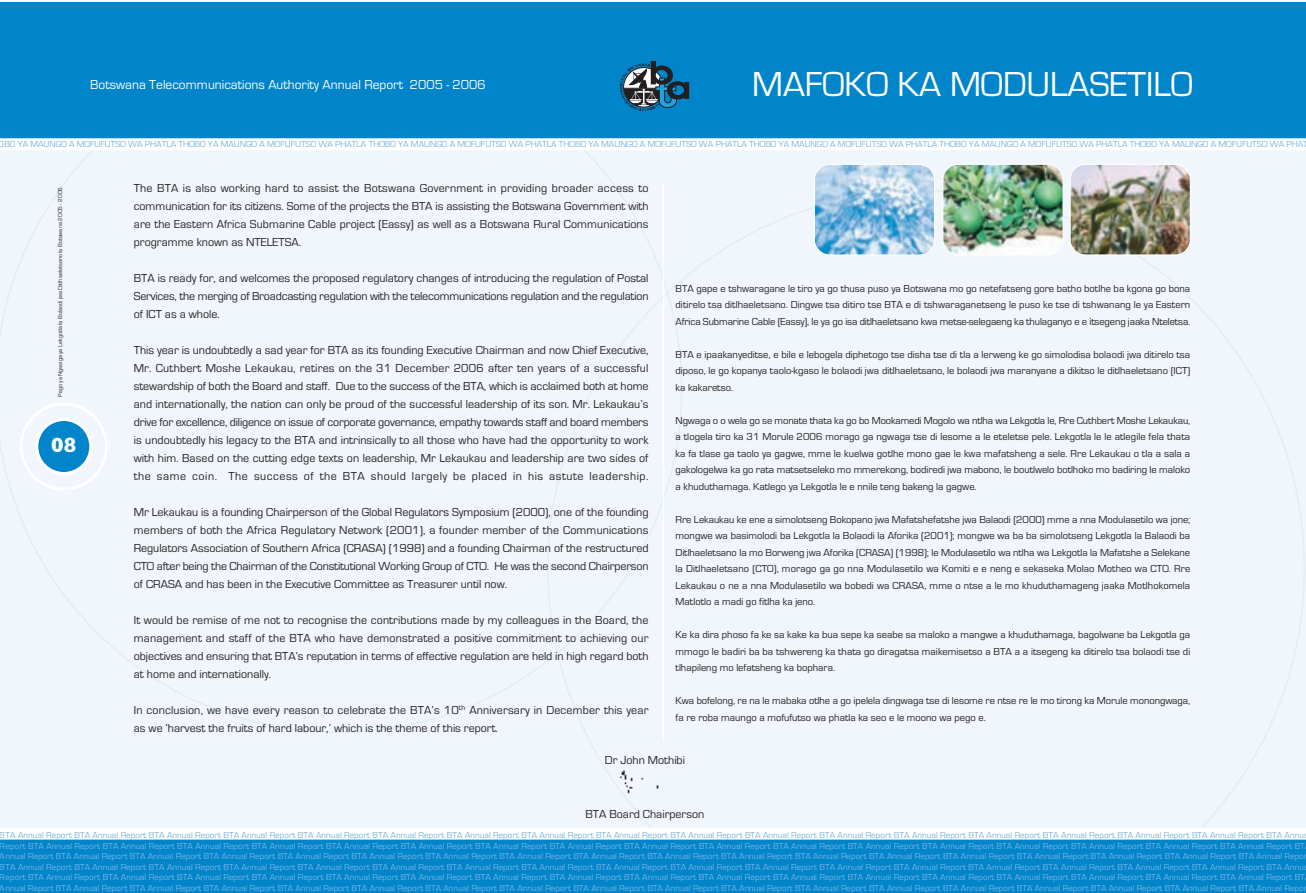
<style>
.page{position:relative;width:1306px;height:893px;background:#fff}
.page>*{position:absolute;margin:0;border:0;box-sizing:border-box;transform-origin:0 0}
.t1{font:36px "Eurostile";color:#fff}
.t2{font:700 21px "Gill Sans";color:#fff}
.t3{font:13.5px "Eurostile";color:#fff}
.t4{font:12px/18px "Eurostile";color:#231f20;text-align:justify}
.t5{font:10.5px/16.5px "Eurostile";color:#231f20;text-align:justify}
.t6{font:9px/10.5px "Eurostile";color:#79b3e1}
.t7{font:6px "Eurostile";color:#231f20}
</style>
<div class="page">
<div style="left:0;top:2px;width:1305px;height:887px;background:#f0f6fb"></div>
<svg style="left:0;top:151px;width:682px;height:582px"></svg>
<div style="left:0;top:2px;width:1305px;height:136px;background:#0085cb"></div>
<div style="left:0;top:138px;width:1305px;height:12px;background:#fff"></div>
<svg style="left:620px;top:61px;width:69px;height:50px"></svg>
<div style="left:0;top:829px;width:1305px;height:64px;background:#0085cb"></div>
<div style="left:0;top:828px;width:1305px;height:12px;background:#fff"></div>
<hr style="left:662px;top:182px;width:2px;height:559px;background:#fff">
<img style="left:814px;top:164px;width:120px;height:91px;border-radius:15px">
<div style="left:813px;top:164px;width:122px;height:91px;border:1px solid #fff;border-radius:15px"></div>
<img style="left:942px;top:164px;width:121px;height:91px;border-radius:15px">
<div style="left:942px;top:164px;width:121px;height:91px;border:1px solid #fff;border-radius:15px"></div>
<img style="left:1070px;top:164px;width:120px;height:91px;border-radius:15px">
<div style="left:1069px;top:164px;width:121px;height:91px;border:1px solid #fff;border-radius:15px"></div>
<div style="left:20px;top:402px;width:88px;height:88px;border:3px solid #fff;border-radius:50%"></div>
<div style="left:35px;top:418px;width:57px;height:57px;background:#0085cb;border:3px solid #fff;border-radius:50%"></div>
<img style="left:609px;top:770px;width:50px;height:40px">
<p class="t3" style="left:90px;top:80px;width:397px">Botswana Telecommunications Authority Annual Report 2005 - 2006</p>
<h1 class="t1" style="left:752px;top:72px;width:442px">MAFOKO KA MODULASETILO</h1>
<p class="t6" style="left:-1px;top:140px;width:1310px">OBO YA MAUNGO A MOFUFUTSO WA PHATLA THOBO YA MAUNGO A MOFUFUTSO WA PHATLA THOBO YA MAUNGO A MOFUFUTSO WA PHATLA THOBO YA MAUNGO A MOFUFUTSO WA PHATLA THOBO YA MAUNGO A MOFUFUTSO WA PHATLA THOBO YA MAUNGO A MOFUFUTSO WA PHATLA THOBO YA MAUNGO A MOFUFUTSO WA PHAT</p>
<p class="t7" style="left:58px;top:397px;width:211px;rotate:-90deg">Pego ya Ngwaga ya Lekgotla la Bolaodi jwa Ditlhaeletsano la Botswana 2005 - 2006</p>
<h2 class="t2" style="left:51px;top:438px;width:26px">08</h2>
<p class="t4" style="left:134px;top:181px;width:516px">The BTA is also working hard to assist the Botswana Government in providing broader access to communication for its citizens. Some of the projects the BTA is assisting the Botswana Government with are the Eastern Africa Submarine Cable project (Eassy) as well as a Botswana Rural Communications programme known as NTELETSA.</p>
<p class="t4" style="left:134px;top:271px;width:516px">BTA is ready for, and welcomes the proposed regulatory changes of introducing the regulation of Postal Services, the merging of Broadcasting regulation with the telecommunications regulation and the regulation of ICT as a whole.</p>
<p class="t4" style="left:134px;top:343px;width:516px">This year is undoubtedly a sad year for BTA as its founding Executive Chairman and now Chief Executive, Mr. Cuthbert Moshe Lekaukau, retires on the 31 December 2006 after ten years of a successful stewardship of both the Board and staff. Due to the success of the BTA, which is acclaimed both at home and internationally, the nation can only be proud of the successful leadership of its son. Mr. Lekaukau’s drive for excellence, diligence on issue of corporate governance, empathy towards staff and board members is undoubtedly his legacy to the BTA and intrinsically to all those who have had the opportunity to work with him. Based on the cutting edge texts on leadership, Mr Lekaukau and leadership are two sides of the same coin. The success of the BTA should largely be placed in his astute leadership.</p>
<p class="t4" style="left:134px;top:505px;width:516px">Mr Lekaukau is a founding Chairperson of the Global Regulators Symposium (2000), one of the founding members of both the Africa Regulatory Network (2001), a founder member of the Communications Regulators Association of Southern Africa (CRASA) (1998) and a founding Chairman of the restructured CTO after being the Chairman of the Constitutional Working Group of CTO. He was the second Chairperson of CRASA and has been in the Executive Committee as Treasurer until now.</p>
<p class="t4" style="left:134px;top:613px;width:516px">It would be remise of me not to recognise the contributions made by my colleagues in the Board, the management and staff of the BTA who have demonstrated a positive commitment to achieving our objectives and ensuring that BTA’s reputation in terms of effective regulation are held in high regard both at home and internationally.</p>
<p class="t4" style="left:134px;top:703px;width:516px">In conclusion, we have every reason to celebrate the BTA’s 10<sup>th</sup> Anniversary in December this year as we ‘harvest the fruits of hard labour,’ which is the theme of this report.</p>
<p class="t5" style="left:675px;top:281px;width:516px">BTA gape e tshwaragane le tiro ya go thusa puso ya Botswana mo go netefatseng gore batho botlhe ba kgona go bona ditirelo tsa ditlhaeletsano. Dingwe tsa ditiro tse BTA e di tshwaraganetseng le puso ke tse di tshwanang le ya Eastern Africa Submarine Cable (Eassy), le ya go isa ditlhaeletsano kwa metse-selegaeng ka thulaganyo e e itsegeng jaaka Nteletsa.</p>
<p class="t5" style="left:675px;top:347px;width:516px">BTA e ipaakanyeditse, e bile e lebogela diphetogo tse disha tse di tla a lerweng ke go simolodisa bolaodi jwa ditirelo tsa diposo, le go kopanya taolo-kgaso le bolaodi jwa ditlhaeletsano, le bolaodi jwa maranyane a dikitso le ditlhaeletsano (ICT) ka kakaretso.</p>
<p class="t5" style="left:675px;top:413px;width:516px">Ngwaga o o wela go se monate thata ka go bo Mookamedi Mogolo wa ntlha wa Lekgotla le, Rre Cuthbert Moshe Lekaukau, a tlogela tiro ka 31 Morule 2006 morago ga ngwaga tse di lesome a le eteletse pele. Lekgotla le le atlegile fela thata ka fa tlase ga taolo ya gagwe, mme le kuelwa gotlhe mono gae le kwa mafatsheng a sele. Rre Lekaukau o tla a sala a gakologelwa ka go rata matsetseleko mo mmerekong, bodiredi jwa mabono, le boutlwelo botlhoko mo badiring le maloko a khuduthamaga. Katlego ya Lekgotla le e nnile teng bakeng la gagwe.</p>
<p class="t5" style="left:675px;top:512px;width:516px">Rre Lekaukau ke ene a simolotseng Bokopano jwa Mafatshefatshe jwa Balaodi (2000) mme a nna Modulasetilo wa jone; mongwe wa basimolodi ba Lekgotla la Bolaodi la Aforika (2001); mongwe wa ba ba simolotseng Lekgotla la Balaodi ba Ditlhaeletsano la mo Borweng jwa Aforika (CRASA) (1998); le Modulasetilo wa ntlha wa Lekgotla la Mafatshe a Selekane la Ditlhaeletsano (CTO), morago ga go nna Modulasetilo wa Komiti e e neng e sekaseka Molao Motheo wa CTO. Rre Lekaukau o ne a nna Modulasetilo wa bobedi wa CRASA, mme o ntse a le mo khuduthamageng jaaka Motlhokomela Matlotlo a madi go fitlha ka jeno.</p>
<p class="t5" style="left:675px;top:627px;width:516px">Ke ka dira phoso fa ke sa kake ka bua sepe ka seabe sa maloko a mangwe a khuduthamaga, bagolwane ba Lekgotla ga mmogo le badiri ba ba tshwereng ka thata go diragatsa maikemisetso a BTA a a itsegeng ka ditirelo tsa bolaodi tse di tlhapileng mo lefatsheng ka bophara.</p>
<p class="t5" style="left:675px;top:693px;width:516px">Kwa bofelong, re na le mabaka otlhe a go ipelela dingwaga tse di lesome re ntse re le mo tirong ka Morule monongwaga, fa re roba maungo a mofufutso wa phatla ka seo e le moono wa pego e.</p>
<p class="t4" style="left:605px;top:752px;width:82px">Dr John Mothibi</p>
<p class="t4" style="left:585px;top:806px;width:120px">BTA Board Chairperson</p>
<p class="t6" style="left:0;top:831px;width:1308px">BTA Annual Report BTA Annual Report BTA Annual Report BTA Annual Report BTA Annual Report BTA Annual Report BTA Annual Report BTA Annual Report BTA Annual Report BTA Annual Report BTA Annual Report BTA Annual Report BTA Annual Report BTA Annual Report BTA Annual Report BTA Annual Report BTA Annual Report BTA Annu Report BTA Annual Report BTA Annual Report BTA Annual Report BTA Annual Report BTA Annual Report BTA Annual Report BTA Annual Report BTA Annual Report BTA Annual Report BTA Annual Report BTA Annual Report BTA Annual Report BTA Annual Report BTA Annual Report BTA Annual Report BTA Annual Report BTA Annual Report BT Annual Report BTA Annual Report BTA Annual Report BTA Annual Report BTA Annual Report BTA Annual Report BTA Annual Report BTA Annual Report BTA Annual Report BTA Annual Report BTA Annual Report BTA Annual Report BTA Annual Report BTA Annual Report BTA Annual Report BTA Annual Report BTA Annual Report BTA Annual Repor BTA Annual Report BTA Annual Report BTA Annual Report BTA Annual Report BTA Annual Report BTA Annual Report BTA Annual Report BTA Annual Report BTA Annual Report BTA Annual Report BTA Annual Report BTA Annual Report BTA Annual Report BTA Annual Report BTA Annual Report BTA Annual Report BTA Annual Report BTA Annu Report BTA Annual Report BTA Annual Report BTA Annual Report BTA Annual Report BTA Annual Report BTA Annual Report BTA Annual Report BTA Annual Report BTA Annual Report BTA Annual Report BTA Annual Report BTA Annual Report BTA Annual Report BTA Annual Report BTA Annual Report BTA Annual Report BTA Annual Report BT Annual Report BTA Annual Report BTA Annual Report BTA Annual Report BTA Annual Report BTA Annual Report BTA Annual Report BTA Annual Report BTA Annual Report BTA Annual Report BTA Annual Report BTA Annual Report BTA Annual Report BTA Annual Report BTA Annual Report BTA Annual Report BTA Annual Report BTA Annual Repor</p>
</div>
